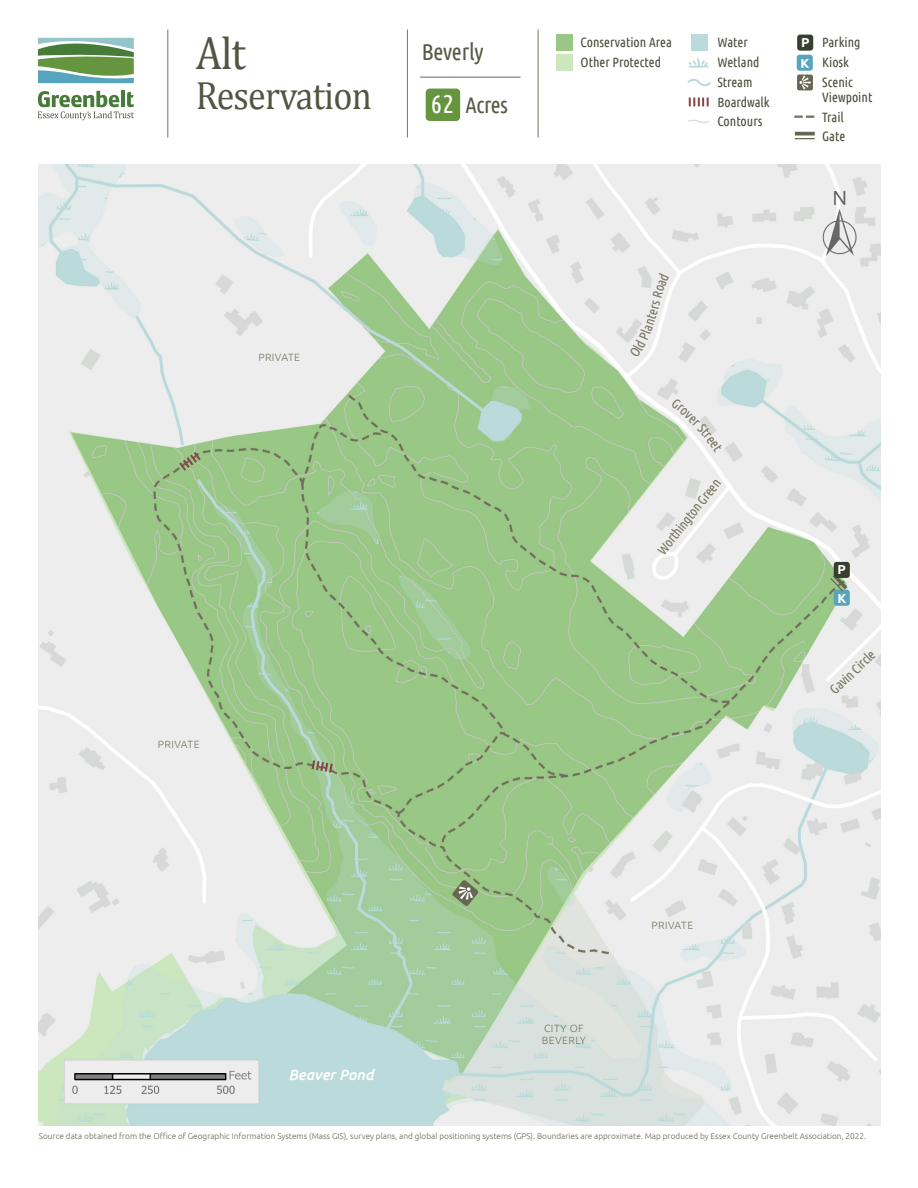
<style>
.page{position:relative;width:918px;height:1188px;background:#fff}
.page>*{position:absolute;margin:0;border:0;box-sizing:border-box;transform-origin:0 0}
.t1{font:46.2px "Cambria";color:#505642;scale:.91 1}
.t2{font:39.6px "Cambria";letter-spacing:-.02em;color:#505642;scale:.91 1}
.t3{font:23.1px "Ubuntu Condensed";letter-spacing:-.01em;color:#555b47}
.t4{font:22.65px "Ubuntu Condensed";letter-spacing:-.02em;color:#555b47}
.t5{font:italic 500 15px "Ubuntu";color:#fff}
.t6{font:13.5px "Ubuntu Condensed";color:#484f3c}
.t7{font:13.5px "Ubuntu Condensed";color:#787560}
.t8{font:700 13.05px "Ubuntu";color:#fff}
.t9{font:300 10.5px "Ubuntu";letter-spacing:.04em;color:#787560}
.t10{font:300 8.25px "Ubuntu";color:#676653}
.s1{font-size:25.8px;color:#fff}
</style>
<div class="page">
<div style="left:797px;top:55px;width:16px;height:16px;background:#57a4bd;border-radius:3px"></div>
<img style="left:38px;top:164px;width:843px;height:961px">
<div style="left:556px;top:34px;width:17px;height:16px;background:#99c785"></div>
<div style="left:556px;top:55px;width:17px;height:16px;background:#cce6be"></div>
<div style="left:797px;top:35px;width:16px;height:16px;background:#383f30;border-radius:3px"></div>
<svg style="left:794px;top:116px;width:20px;height:2px"></svg>
<hr style="left:538px;top:30px;width:1px;height:108px;background:#787560">
<hr style="left:407px;top:30px;width:1px;height:108px;background:#787560">
<hr style="left:168px;top:30px;width:1px;height:108px;background:#787560">
<hr style="left:420px;top:77px;width:101px;height:1px;background:#676756">
<div style="left:692px;top:34px;width:16px;height:17px;background:#badadb"></div>
<svg style="left:688px;top:58px;width:21px;height:8px"></svg>
<hr style="left:689px;top:66px;width:20px;height:2px;background:#badadb">
<svg style="left:687px;top:79px;width:24px;height:7px"></svg>
<div style="left:426px;top:89px;width:34px;height:32px;background:#65963f;border-radius:4px"></div>
<svg style="left:38px;top:91px;width:96px;height:29px"></svg>
<svg style="left:38px;top:38px;width:96px;height:45px;background:#7baa83"></svg>
<svg style="left:452px;top:880px;width:27px;height:26px"></svg>
<svg style="left:797px;top:75px;width:16px;height:15px"></svg>
<div style="left:834px;top:590px;width:16px;height:16px;background:#57a4bd;border-radius:3px"></div>
<svg style="left:795px;top:132px;width:20px;height:4px"></svg>
<svg style="left:795px;top:138px;width:20px;height:1px"></svg>
<svg style="left:829px;top:570px;width:22px;height:23px"></svg>
<svg style="left:689px;top:98px;width:20px;height:8px"></svg>
<svg style="left:177px;top:450px;width:26px;height:23px"></svg>
<svg style="left:310px;top:758px;width:24px;height:17px"></svg>
<svg style="left:688px;top:120px;width:22px;height:3px"></svg>
<div style="left:834px;top:562px;width:16px;height:16px;background:#383f30;border-radius:3px"></div>
<svg style="left:671px;top:398px;width:52px;height:55px;background:#e3e8e1"></svg>
<svg style="left:630px;top:273px;width:39px;height:85px;background:#ececec"></svg>
<p class="t1" style="left:196px;top:25px;width:57px">Alt</p>
<p class="t2" style="left:196px;top:72px;width:195px">Reservation</p>
<p class="t3" style="left:422px;top:38px;width:63px">Beverly</p>
<p class="t4" style="left:431px;top:91px;width:79px"><span class="s1">62</span> Acres</p>
<p class="t6" style="left:581px;top:34px;width:93px">Conservation Area</p>
<p class="t6" style="left:581px;top:54px;width:82px">Other Protected</p>
<p class="t6" style="left:717px;top:34px;width:32px">Water</p>
<p class="t6" style="left:717px;top:54px;width:44px">Wetland</p>
<p class="t6" style="left:717px;top:74px;width:37px">Stream</p>
<p class="t6" style="left:717px;top:94px;width:54px">Boardwalk</p>
<p class="t6" style="left:717px;top:113px;width:46px">Contours</p>
<p class="t8" style="left:801px;top:34px;width:10px">P</p>
<p class="t8" style="left:801px;top:55px;width:10px">K</p>
<p class="t6" style="left:822px;top:34px;width:40px">Parking</p>
<p class="t6" style="left:822px;top:54px;width:28px">Kiosk</p>
<p class="t6" style="left:822px;top:74px;width:32px">Scenic</p>
<p class="t6" style="left:822px;top:89px;width:52px">Viewpoint</p>
<p class="t6" style="left:822px;top:109px;width:23px">Trail</p>
<p class="t6" style="left:822px;top:128px;width:25px">Gate</p>
<p class="t9" style="left:258px;top:351px;width:43px">PRIVATE</p>
<p class="t9" style="left:158px;top:738px;width:43px">PRIVATE</p>
<p class="t5" style="left:288px;top:1065px;width:87px">Beaver Pond</p>
<p class="t7" style="left:654px;top:548px;width:94px;rotate:-52deg">Worthington Green</p>
<p class="t9" style="left:544px;top:1022px;width:41px">CITY OF</p>
<p class="t9" style="left:542px;top:1034px;width:46px">BEVERLY</p>
<p class="t9" style="left:652px;top:919px;width:43px">PRIVATE</p>
<p class="t8" style="left:838px;top:562px;width:10px">P</p>
<p class="t8" style="left:838px;top:590px;width:10px">K</p>
<p class="t7" style="left:826px;top:685px;width:58px;rotate:-43deg">Gavin Circle</p>
<p class="t10" style="left:39px;top:1131px;width:829px">Source data obtained from the Office of Geographic Information Systems (Mass GIS), survey plans, and global positioning systems (GPS). Boundaries are approximate. Map produced by Essex County Greenbelt Association, 2022.</p>
</div>
